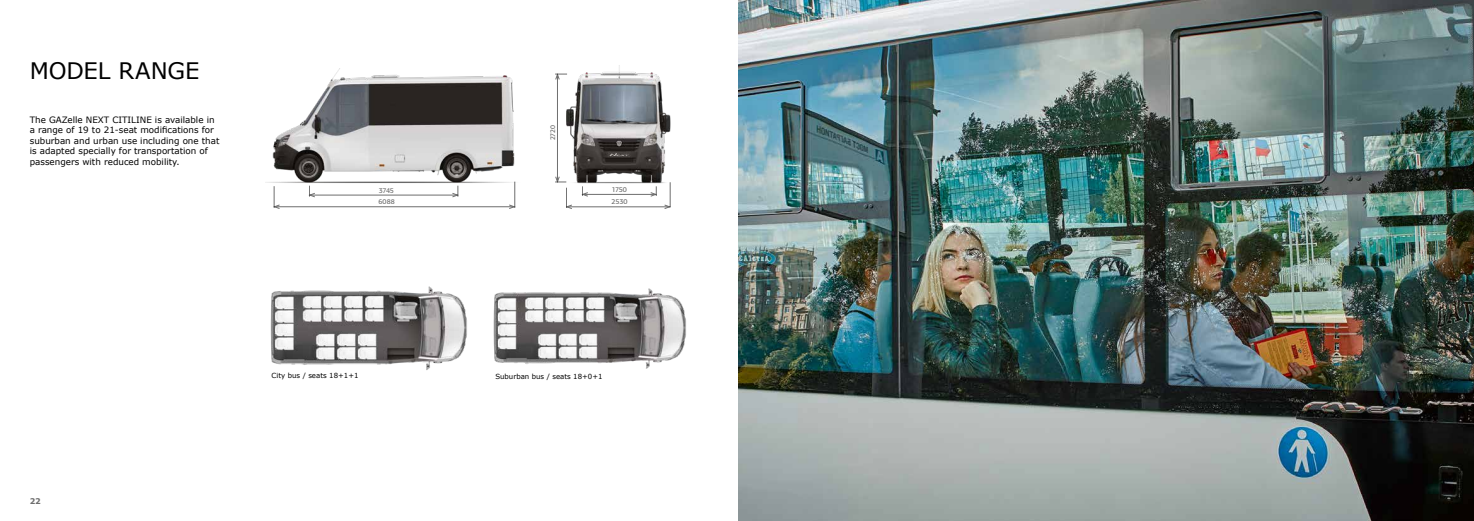
<style>
.page{position:relative;width:1474px;height:521px;background:#fff}
.page>*{position:absolute;margin:0;border:0;box-sizing:border-box;transform-origin:0 0}
.t1{font:22.75px "Verdana";letter-spacing:-.01em;color:#000}
.t2{font:8.75px/10.5px "Verdana";color:#000}
.t3{font:700 7.88px "Verdana";color:#6e6e6e}
.t4{font:500 7.17px/11.9px "PF Agora Sans Pro";letter-spacing:-.02em;color:#6e6e6e}
.t5{font:500 7.09px/11.2px "PF Agora Sans Pro";letter-spacing:-.015em;color:#6e6e6e}
.t6{font:7px "Verdana";color:#000}
.t7{font:500 6.91px "PF Agora Sans Pro";color:#6e6e6e}
</style>
<div class="page">
<img style="left:265px;top:68px;width:251px;height:121px">
<hr style="left:310px;top:195px;width:147px;height:1px;background:#6e6e6e">
<svg style="left:309px;top:186px;width:6px;height:11px"></svg>
<svg style="left:452px;top:186px;width:7px;height:11px"></svg>
<hr style="left:274px;top:207px;width:240px;height:1px;background:#6e6e6e">
<svg style="left:509px;top:182px;width:6px;height:27px"></svg>
<svg style="left:274px;top:186px;width:6px;height:23px"></svg>
<img style="left:566px;top:65px;width:105px;height:119px">
<hr style="left:583px;top:194px;width:72px;height:1px;background:#6e6e6e">
<svg style="left:582px;top:186px;width:6px;height:11px"></svg>
<svg style="left:650px;top:186px;width:7px;height:11px"></svg>
<hr style="left:567px;top:207px;width:102px;height:1px;background:#6e6e6e">
<svg style="left:664px;top:182px;width:7px;height:27px"></svg>
<hr style="left:557px;top:74px;width:1px;height:108px;background:#6e6e6e">
<svg style="left:555px;top:74px;width:12px;height:6px"></svg>
<svg style="left:555px;top:176px;width:17px;height:33px"></svg>
<img style="left:270px;top:286px;width:197px;height:84px">
<img style="left:493px;top:288px;width:193px;height:81px">
<img style="left:738px;top:0;width:735px;height:521px">
<h1 class="t1" style="left:30px;top:56px;width:171px">MODEL RANGE</h1>
<p class="t2" style="left:30px;top:114px;width:191px">The GAZelle NEXT CITILINE is available in a range of 19 to 21-seat modifications for suburban and urban use including one that is adapted specially for transportation of passengers with reduced mobility.</p>
<p class="t7" style="left:548px;top:140px;width:17px;rotate:-90deg">2720</p>
<p class="t5" style="left:378px;top:185px;width:18px">3745<br>6088</p>
<p class="t4" style="left:611px;top:183px;width:18px">1750<br>2530</p>
<p class="t3" style="left:30px;top:496px;width:12px">22</p>
<p class="t6" style="left:272px;top:371px;width:88px">City bus / seats 18+1+1</p>
<p class="t6" style="left:495px;top:372px;width:109px">Suburban bus / seats 18+0+1</p>
</div>
